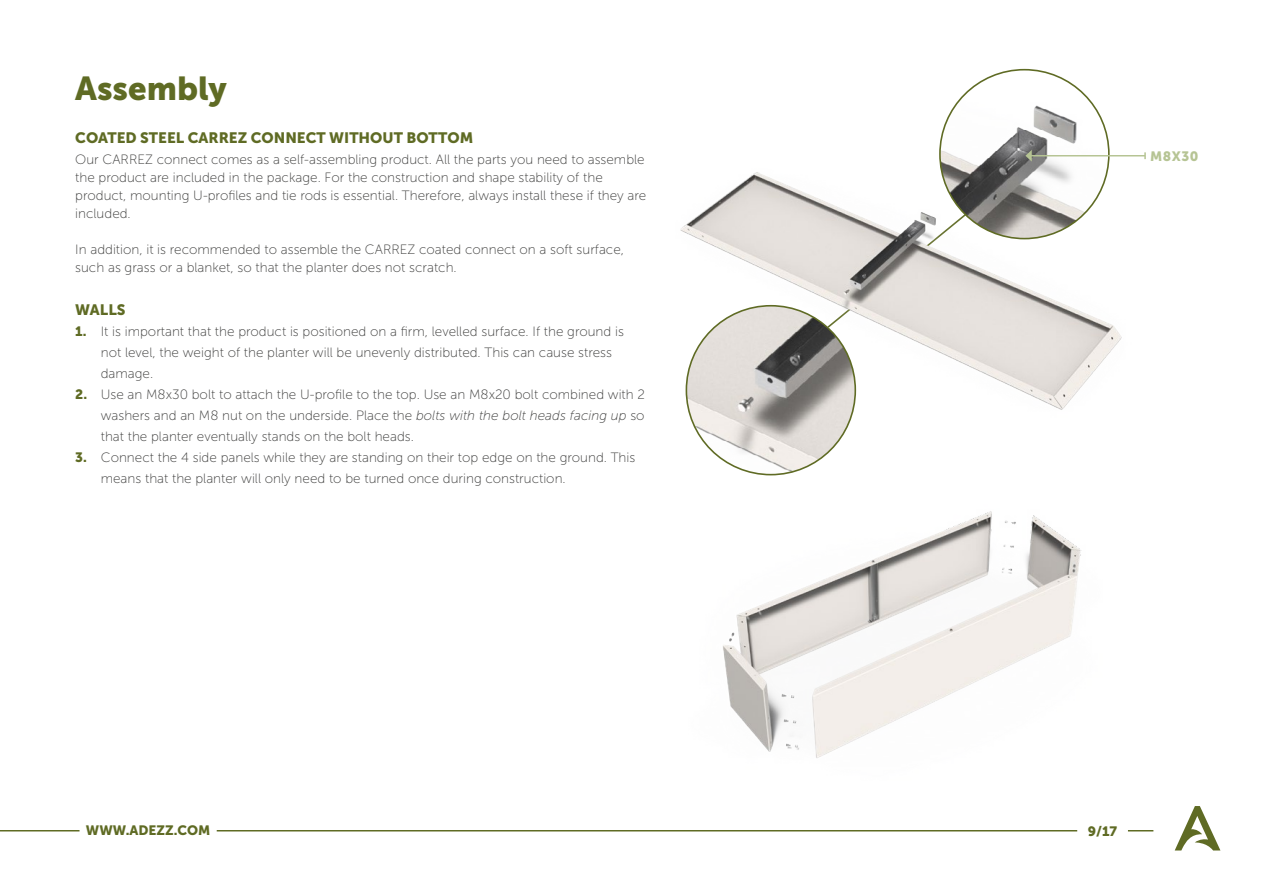
<style>
.page{position:relative;width:1263px;height:893px;background:#fff}
.page>*{position:absolute;margin:0;border:0;box-sizing:border-box;transform-origin:0 0}
.t1{font:33px "Museo Sans 900";color:#5f6b24}
.t2{font:15px "Museo Sans 900";color:#5f6b24}
.t3{font:13.5px/21px "Museo Sans 100";color:#3c3c3b}
.t4{font:13.5px "Museo Sans 900";color:#5f6b24}
.t5{font:13.5px "Museo Sans 900";letter-spacing:.04em;color:#b6c494}
.s1{font-family:"Museo Sans 900";color:#5f6b24}
.s2{font-style:italic}
</style>
<div class="page">
<svg style="left:1175px;top:806px;width:45px;height:44px"></svg>
<svg style="left:1128px;top:830px;width:25px;height:1px"></svg>
<hr style="left:0;top:830px;width:80px;height:1px;background:#5f6b24">
<hr style="left:217px;top:830px;width:860px;height:1px;background:#5f6b24">
<img style="left:680px;top:106px;width:456px;height:327px">
<img style="left:940px;top:70px;width:169px;height:169px;border-radius:84px">
<img style="left:686px;top:306px;width:169px;height:169px;border-radius:84px">
<img style="left:723px;top:511px;width:359px;height:247px">
<hr style="left:1031px;top:155px;width:114px;height:1px;background:#b6c494">
<svg style="left:1144px;top:152px;width:2px;height:7px"></svg>
<svg style="left:1025px;top:150px;width:7px;height:12px"></svg>
<h1 class="t1" style="left:75px;top:70px;width:153px">Assembly</h1>
<p class="t2" style="left:75px;top:129px;width:400px">COATED STEEL CARREZ CONNECT WITHOUT BOTTOM</p>
<p class="t3" style="left:75px;top:150px;width:573px;line-height:18px">Our CARREZ connect comes as a self-assembling product. All the parts you need to assemble the product are included in the package. For the construction and shape stability of the product, mounting U-profiles and tie rods is essential. Therefore, always install these if they are included.</p>
<p class="t3" style="left:75px;top:240px;width:550px;line-height:18px">In addition, it is recommended to assemble the CARREZ coated connect on a soft surface, such as grass or a blanket, so that the planter does not scratch.</p>
<p class="t2" style="left:75px;top:301px;width:52px">WALLS</p>
<p class="t3" style="left:101px;top:321px;width:525px;text-indent:-26px"><span class="s1">1.</span> It is important that the product is positioned on a firm, levelled surface. If the ground is not level, the weight of the planter will be unevenly distributed. This can cause stress damage.</p>
<p class="t3" style="left:101px;top:384px;width:546px;text-align:justify;text-indent:-26px"><span class="s1">2.</span> Use an M8x30 bolt to attach the U-profile to the top. Use an M8x20 bolt combined with 2 washers and an M8 nut on the underside. Place the <span class="s2">bolts with the bolt heads facing up</span> so that the planter eventually stands on the bolt heads.</p>
<p class="t3" style="left:101px;top:447px;width:536px;text-indent:-26px"><span class="s1">3.</span> Connect the 4 side panels while they are standing on their top edge on the ground. This means that the planter will only need to be turned once during construction.</p>
<p class="t5" style="left:1150px;top:148px;width:50px">M8X30</p>
<p class="t4" style="left:86px;top:823px;width:126px">WWW.ADEZZ.COM</p>
<p class="t4" style="left:1088px;top:823px;width:31px">9/17</p>
</div>
